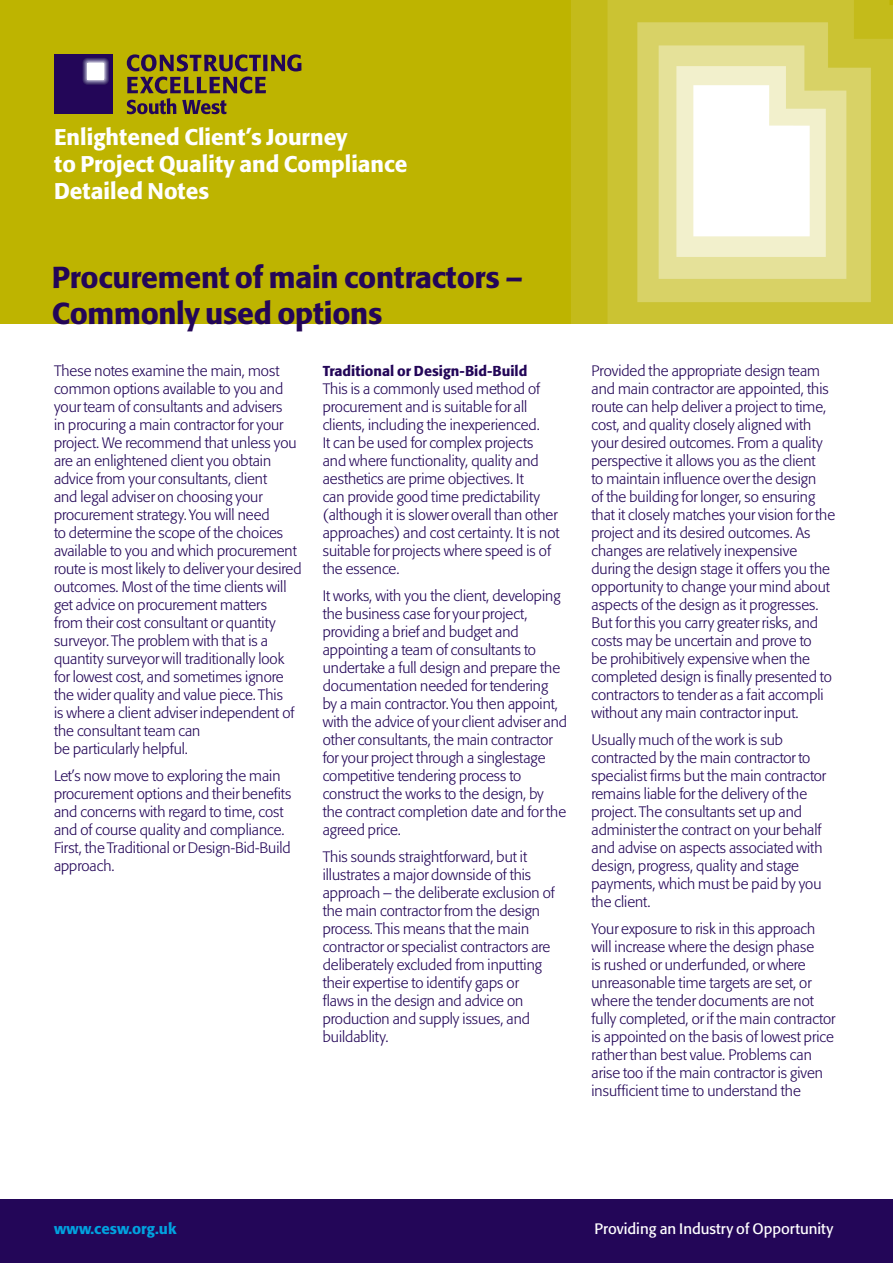
<style>
.page{position:relative;width:893px;height:1263px;background:#fff}
.page>*{position:absolute;margin:0;border:0;box-sizing:border-box;transform-origin:0 0}
.t1{font:500 30px "Formata BQ";letter-spacing:-.01em;color:#230658}
.t2{font:500 22.5px "Formata BQ";color:#fff}
.t3{font:300 15px/18px "Formata BQ";color:#230658}
.t4{font:15px "Formata BQ";color:#fff}
.t5{font:500 15px "Formata BQ";color:#00a2df}
.t6{font:500 14.25px "Formata BQ";color:#230658}
</style>
<div class="page">
<div style="left:0;top:0;width:893px;height:324px;background:#beb400"></div>
<img style="left:571px;top:0;width:321px;height:324px">
<div style="left:54px;top:54px;width:59px;height:60px;background:#230658"></div>
<div style="left:82px;top:58px;width:27px;height:27px;background:#290f5c;border-radius:5px"></div>
<div style="left:83px;top:58px;width:26px;height:27px;background:#301860;border-radius:5px"></div>
<div style="left:83px;top:58px;width:26px;height:26px;background:#311d61;border-radius:5px"></div>
<div style="left:83px;top:58px;width:25px;height:26px;background:#3b286a;border-radius:5px"></div>
<div style="left:83px;top:59px;width:25px;height:25px;background:#41306e;border-radius:4px"></div>
<div style="left:84px;top:59px;width:24px;height:25px;background:#483773;border-radius:4px"></div>
<div style="left:84px;top:59px;width:24px;height:24px;background:#51427b;border-radius:4px"></div>
<div style="left:84px;top:59px;width:23px;height:24px;background:#54467e;border-radius:4px"></div>
<div style="left:84px;top:60px;width:23px;height:23px;background:#5a4e84;border-radius:4px"></div>
<div style="left:85px;top:60px;width:22px;height:23px;background:#61558a;border-radius:4px"></div>
<div style="left:85px;top:60px;width:22px;height:22px;background:#6c6192;border-radius:3px"></div>
<div style="left:85px;top:60px;width:21px;height:22px;background:#6f6596;border-radius:3px"></div>
<div style="left:85px;top:61px;width:21px;height:21px;background:#7c72a0;border-radius:3px"></div>
<svg style="left:86px;top:61px;width:20px;height:21px"></svg>
<svg style="left:86px;top:61px;width:20px;height:20px"></svg>
<svg style="left:86px;top:61px;width:19px;height:20px"></svg>
<svg style="left:86px;top:62px;width:19px;height:19px"></svg>
<svg style="left:87px;top:62px;width:18px;height:19px"></svg>
<svg style="left:87px;top:62px;width:18px;height:18px"></svg>
<svg style="left:87px;top:62px;width:17px;height:18px"></svg>
<div style="left:87px;top:63px;width:17px;height:17px;background:#fff;border-radius:2px"></div>
<div style="left:88px;top:63px;width:16px;height:17px;background:#fff"></div>
<svg style="left:127px;top:54px;width:174px;height:17px"></svg>
<svg style="left:127px;top:77px;width:139px;height:37px"></svg>
<div style="left:0;top:1199px;width:893px;height:64px;background:#230658"></div>
<p class="t2" style="left:54px;top:124px;width:295px">Enlightened Client’s Journey</p>
<p class="t2" style="left:54px;top:151px;width:355px">to Project Quality and Compliance</p>
<p class="t2" style="left:54px;top:178px;width:157px">Detailed Notes</p>
<p class="t1" style="left:52px;top:259px;width:473px">Procurement of main contractors –</p>
<p class="t1" style="left:52px;top:295px;width:332px">Commonly used options</p>
<p class="t3" style="left:54px;top:361px;width:249px">These notes examine the main, most common options available to you and your team of consultants and advisers<br>in procuring a main contractor for your project. We recommend that unless you are an enlightened client you obtain advice from your consultants, client<br>and legal adviser on choosing your procurement strategy. You will need<br>to determine the scope of the choices available to you and which procurement route is most likely to deliver your desired outcomes. Most of the time clients will get advice on procurement matters<br>from their cost consultant or quantity surveyor. The problem with that is a quantity surveyor will traditionally look for lowest cost, and sometimes ignore the wider quality and value piece. This<br>is where a client adviser independent of the consultant team can</p>
<p class="t3" style="left:54px;top:739px;width:136px">be particularly helpful.</p>
<p class="t3" style="left:54px;top:766px;width:239px">Let’s now move to exploring the main procurement options and their benefits and concerns with regard to time, cost and of course quality and compliance.<br>First, the Traditional or Design-Bid-Build</p>
<p class="t3" style="left:54px;top:856px;width:62px">approach.</p>
<p class="t6" style="left:323px;top:362px;width:206px">Traditional or Design-Bid-Build</p>
<p class="t3" style="left:323px;top:379px;width:236px">This is a commonly used method of procurement and is suitable for all clients, including the inexperienced.<br>It can be used for complex projects and where functionality, quality and aesthetics are prime objectives. It<br>can provide good time predictability (although it is slower overall than other</p>
<p class="t3" style="left:323px;top:523px;width:238px">approaches) and cost certainty. It is not suitable for projects where speed is of the essence.</p>
<p class="t3" style="left:323px;top:586px;width:239px">It works, with you the client, developing the business case for your project, providing a brief and budget and appointing a team of consultants to undertake a full design and prepare the</p>
<p class="t3" style="left:323px;top:676px;width:246px">documentation needed for tendering<br>by a main contractor. You then appoint, with the advice of your client adviser and other consultants, the main contractor for your project through a singlestage</p>
<p class="t3" style="left:323px;top:766px;width:245px">competitive tendering process to construct the works to the design, by the contract completion date and for the agreed price.</p>
<p class="t3" style="left:323px;top:847px;width:234px">This sounds straightforward, but it illustrates a major downside of this approach – the deliberate exclusion of the main contractor from the design process. This means that the main contractor or specialist contractors are deliberately excluded from inputting their expertise to identify gaps or</p>
<p class="t3" style="left:323px;top:991px;width:209px">flaws in the design and advice on production and supply issues, and buildablity.</p>
<p class="t3" style="left:591px;top:361px;width:239px">Provided the appropriate design team and main contractor are appointed, this route can help deliver a project to time, cost, and quality closely aligned with your desired outcomes. From a quality</p>
<p class="t3" style="left:591px;top:451px;width:245px">perspective it allows you as the client<br>to maintain influence over the design<br>of the building for longer, so ensuring that it closely matches your vision for the project and its desired outcomes. As</p>
<p class="t3" style="left:591px;top:541px;width:242px">changes are relatively inexpensive during the design stage it offers you the opportunity to change your mind about aspects of the design as it progresses.<br>But for this you carry greater risks, and costs may be uncertain and prove to<br>be prohibitively expensive when the completed design is finally presented to contractors to tender as a fait accompli without any main contractor input.</p>
<p class="t3" style="left:591px;top:730px;width:236px">Usually much of the work is sub contracted by the main contractor to specialist firms but the main contractor remains liable for the delivery of the project. The consultants set up and administer the contract on your behalf and advise on aspects associated with design, progress, quality and stage</p>
<p class="t3" style="left:591px;top:874px;width:231px">payments, which must be paid by you the client.</p>
<p class="t3" style="left:591px;top:919px;width:225px">Your exposure to risk in this approach will increase where the design phase is rushed or underfunded, or where unreasonable time targets are set, or where the tender documents are not</p>
<p class="t3" style="left:591px;top:1009px;width:246px">fully completed, or if the main contractor is appointed on the basis of lowest price rather than best value. Problems can arise too if the main contractor is given insufficient time to understand the</p>
<p class="t5" style="left:54px;top:1219px;width:124px">www.cesw.org.uk</p>
<p class="t4" style="left:594px;top:1219px;width:240px">Providing an Industry of Opportunity</p>
</div>
